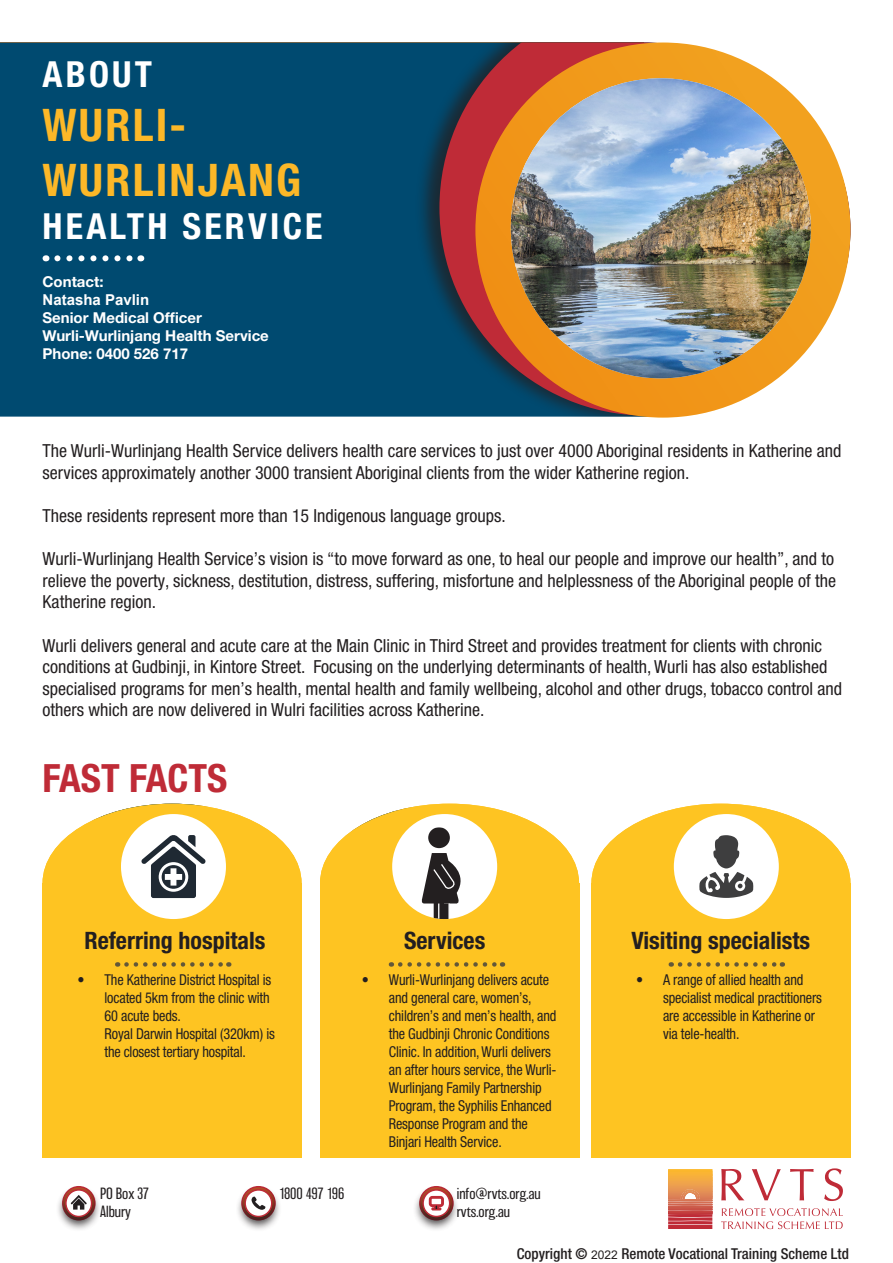
<style>
.page{position:relative;width:893px;height:1263px;background:#fff}
.page>*{position:absolute;margin:0;border:0;box-sizing:border-box;transform-origin:0 0}
.Text{font:700 condensed 45px/54px "Helvetica Neue LT Pro";letter-spacing:.05em;color:#fcb828}
.Text-2{font:700 condensed 39px "Helvetica Neue LT Pro";color:#bf2b37}
.Text-3{font:700 condensed 36px "Helvetica Neue LT Pro";letter-spacing:.09em;color:#fff}
.Subtitle{font:700 condensed 24px "Helvetica Neue LT Pro";color:#231f20}
.t1{font:condensed 18px/21.6px "Helvetica Neue LT Pro";color:#231f20}
.t2{font:condensed 15px/18px "Helvetica Neue LT Pro";letter-spacing:-.01em;color:#231f20;scale:.95 1}
.Text-4{font:700 15px/18px "Helvetica Neue LT Pro";color:#fff}
.Text_2{font:500 condensed 15px "Helvetica Neue LT Pro";color:#231f20}
.Contact{font:200 15px "Balboa";color:#231f20}
.Contact-2{font:200 15px "Balboa";letter-spacing:-.025em;color:#231f20}
.s1{font-family:"Arial"}
.s2{font-family:"Arial";font-weight:400;font-stretch:normal;font-size:12px}
</style>
<div class="page">
<div style="left:0;top:43px;width:415px;height:374px;background:#004a70"></div>
<div style="left:415px;top:43px;width:435px;height:374px;background:#231f20;opacity:.75"></div>
<svg style="left:439px;top:43px;width:411px;height:373px"></svg>
<div style="left:475px;top:43px;width:375px;height:375px;background:#f1991a;border-radius:50%"></div>
<svg style="left:57px;top:255px;width:77px;height:6px"></svg>
<img style="left:511px;top:78px;width:300px;height:300px;border-radius:150px">
<div style="left:43px;top:816px;width:259px;height:342px;background:#fec422"></div>
<div style="left:43px;top:804px;width:199px;height:32px;background:#fff"></div>
<svg style="left:84px;top:804px;width:152px;height:21px"></svg>
<div style="left:43px;top:804px;width:259px;height:158px;background:#fec422;border-radius:50%"></div>
<div style="left:320px;top:804px;width:259px;height:354px;background:#fec422"></div>
<div style="left:320px;top:804px;width:129px;height:32px;background:#fff"></div>
<svg style="left:361px;top:804px;width:74px;height:21px"></svg>
<div style="left:320px;top:804px;width:259px;height:158px;background:#fec422;border-radius:50%"></div>
<div style="left:591px;top:804px;width:259px;height:354px;background:#fec422"></div>
<div style="left:591px;top:804px;width:60px;height:32px;background:#fff"></div>
<div style="left:591px;top:804px;width:259px;height:158px;background:#fec422;border-radius:50%"></div>
<svg style="left:126px;top:962px;width:103px;height:5px"></svg>
<svg style="left:400px;top:962px;width:103px;height:14px"></svg>
<svg style="left:680px;top:962px;width:103px;height:5px"></svg>
<div style="left:674px;top:814px;width:105px;height:105px;background:#fff;border-radius:52px"></div>
<svg style="left:699px;top:835px;width:54px;height:63px"></svg>
<div style="left:392px;top:814px;width:105px;height:105px;background:#fff;border-radius:50%"></div>
<div style="left:428px;top:827px;width:22px;height:21px;background:#231f20;border-radius:50%"></div>
<svg style="left:421px;top:853px;width:48px;height:66px"></svg>
<div style="left:121px;top:814px;width:105px;height:105px;background:#fff;border-radius:52px"></div>
<svg style="left:136px;top:835px;width:72px;height:74px"></svg>
<svg style="left:721px;top:1169px;width:23px;height:31px"></svg>
<svg style="left:752px;top:1169px;width:29px;height:31px"></svg>
<svg style="left:790px;top:1169px;width:24px;height:31px"></svg>
<svg style="left:824px;top:1168px;width:19px;height:33px"></svg>
<svg style="left:721px;top:1208px;width:122px;height:21px"></svg>
<svg style="left:712px;top:1169px;width:1px;height:60px"></svg>
<hr style="left:668px;top:1213px;width:44px;height:1px;background:#c1393b">
<hr style="left:668px;top:1212px;width:44px;height:1px;background:#c4403e">
<hr style="left:668px;top:1211px;width:44px;height:1px;background:#c54642">
<hr style="left:668px;top:1200px;width:44px;height:1px;background:#d77554">
<svg style="left:668px;top:1214px;width:44px;height:15px"></svg>
<hr style="left:668px;top:1210px;width:44px;height:1px;background:#c74b44">
<hr style="left:668px;top:1209px;width:44px;height:1px;background:#c95045">
<hr style="left:668px;top:1208px;width:44px;height:1px;background:#ca5547">
<hr style="left:668px;top:1207px;width:44px;height:1px;background:#cc5a4a">
<hr style="left:668px;top:1206px;width:44px;height:1px;background:#cd5e4b">
<hr style="left:668px;top:1199px;width:44px;height:1px;background:#d87855">
<hr style="left:668px;top:1198px;width:44px;height:1px;background:#da7b55">
<hr style="left:668px;top:1197px;width:44px;height:1px;background:#db7e55">
<hr style="left:668px;top:1196px;width:44px;height:1px;background:#dd8256">
<hr style="left:668px;top:1195px;width:44px;height:1px;background:#de8656">
<hr style="left:668px;top:1194px;width:44px;height:1px;background:#df8856">
<hr style="left:668px;top:1193px;width:44px;height:1px;background:#e18b56">
<hr style="left:668px;top:1192px;width:44px;height:1px;background:#e28d54">
<hr style="left:668px;top:1191px;width:44px;height:1px;background:#e49054">
<hr style="left:668px;top:1190px;width:44px;height:1px;background:#e69353">
<hr style="left:668px;top:1189px;width:44px;height:1px;background:#e79553">
<hr style="left:668px;top:1188px;width:44px;height:1px;background:#e89853">
<hr style="left:668px;top:1187px;width:44px;height:1px;background:#e99a51">
<hr style="left:668px;top:1186px;width:44px;height:1px;background:#ea9c50">
<hr style="left:668px;top:1185px;width:44px;height:1px;background:#ec9f4e">
<hr style="left:668px;top:1184px;width:44px;height:1px;background:#eea14c">
<hr style="left:668px;top:1183px;width:44px;height:1px;background:#efa34b">
<hr style="left:668px;top:1182px;width:44px;height:1px;background:#f0a549">
<hr style="left:668px;top:1181px;width:44px;height:1px;background:#f1a747">
<hr style="left:668px;top:1180px;width:44px;height:1px;background:#f3a944">
<hr style="left:668px;top:1179px;width:44px;height:1px;background:#f4ab42">
<hr style="left:668px;top:1178px;width:44px;height:1px;background:#f5ad40">
<hr style="left:668px;top:1177px;width:44px;height:1px;background:#f6ae3e">
<hr style="left:668px;top:1176px;width:44px;height:1px;background:#f7b03b">
<hr style="left:668px;top:1175px;width:44px;height:1px;background:#f8b239">
<hr style="left:668px;top:1174px;width:44px;height:1px;background:#f9b337">
<hr style="left:668px;top:1173px;width:44px;height:1px;background:#fab434">
<hr style="left:668px;top:1172px;width:44px;height:1px;background:#fbb533">
<hr style="left:668px;top:1171px;width:44px;height:1px;background:#fab62d">
<hr style="left:668px;top:1170px;width:44px;height:1px;background:#fcb72c">
<hr style="left:668px;top:1169px;width:44px;height:1px;background:#fcb829">
<hr style="left:668px;top:1205px;width:44px;height:1px;background:#cf624d">
<hr style="left:668px;top:1204px;width:44px;height:1px;background:#d1664f">
<hr style="left:668px;top:1203px;width:44px;height:1px;background:#d26950">
<hr style="left:668px;top:1202px;width:44px;height:1px;background:#d46e52">
<hr style="left:668px;top:1201px;width:44px;height:1px;background:#d46f52">
<div style="left:56px;top:1185px;width:46px;height:47px;background:#231f20;opacity:.8"></div>
<svg style="left:66px;top:1190px;width:26px;height:26px"></svg>
<div style="left:65px;top:1189px;width:27px;height:28px;border:2px solid #bf2b37;border-radius:50%"></div>
<svg style="left:71px;top:1195px;width:16px;height:14px"></svg>
<div style="left:235px;top:1185px;width:47px;height:47px;background:#231f20;opacity:.8"></div>
<div style="left:245px;top:1190px;width:27px;height:26px;background:#fff;border-radius:50%"></div>
<div style="left:244px;top:1189px;width:28px;height:28px;border:2px solid #bf2b37;border-radius:50%"></div>
<svg style="left:252px;top:1196px;width:13px;height:14px"></svg>
<div style="left:413px;top:1185px;width:47px;height:47px;background:#231f20;opacity:.8"></div>
<svg style="left:423px;top:1190px;width:27px;height:26px"></svg>
<div style="left:422px;top:1189px;width:28px;height:28px;border:2px solid #bf2b37;border-radius:50%"></div>
<svg style="left:428px;top:1195px;width:17px;height:16px"></svg>
<p class="Text-3" style="left:43px;top:53px;width:111px">ABOUT</p>
<p class="Text" style="left:43px;top:99px;width:260px">WURLI-<br>WURLINJANG</p>
<p class="Text-3" style="left:43px;top:204px;width:282px">HEALTH SERVICE</p>
<p class="Text-4" style="left:43px;top:272px;width:228px">Contact:<br><span class="s1">Natasha Pavlin<br></span>Senior Medical Officer<br>Wurli-Wurlinjang Health Service<br>Phone: 0400 526 717</p>
<p class="t1" style="left:43px;top:440px;width:800px">The Wurli-Wurlinjang Health Service delivers health care services to just over 4000 Aboriginal residents in Katherine and services approximately another 3000 transient Aboriginal clients from the wider Katherine region.</p>
<p class="t1" style="left:43px;top:505px;width:465px">These residents represent more than 15 Indigenous language groups.</p>
<p class="t1" style="left:43px;top:548px;width:795px;text-align:justify">Wurli-Wurlinjang Health Service’s vision is “to move forward as one, to heal our people and improve our health”, and to relieve the poverty, sickness, destitution, distress, suffering, misfortune and helplessness of the Aboriginal people of the Katherine region.</p>
<p class="t1" style="left:43px;top:634px;width:801px">Wurli delivers general and acute care at the Main Clinic in Third Street and provides treatment for clients with chronic conditions at Gudbinji, in Kintore Street. Focusing on the underlying determinants of health, Wurli has also established specialised programs for men’s health, mental health and family wellbeing, alcohol and other drugs, tobacco control and others which are now delivered in Wulri facilities across Katherine.</p>
<p class="Text-2" style="left:43px;top:755px;width:186px">FAST FACTS</p>
<p class="Subtitle" style="left:84px;top:926px;width:183px">Referring hospitals</p>
<p class="t2" style="left:104px;top:970px;width:181px;text-indent:-27px">• The Katherine District Hospital is located 5km from the clinic with<br>60 acute beds.<br>Royal Darwin Hospital (320km) is the closest tertiary hospital.</p>
<p class="Subtitle" style="left:404px;top:926px;width:83px">Services</p>
<p class="t2" style="left:389px;top:970px;width:178px;text-indent:-27px">• Wurli-Wurlinjang delivers acute and general care, women’s, children’s and men’s health, and the Gudbinji Chronic Conditions<br>Clinic. In addition, Wurli delivers an after hours service, the Wurli-<br>Wurlinjang Family Partnership<br>Program, the Syphilis Enhanced<br>Response Program and the<br>Binjari Health Service.</p>
<p class="Subtitle" style="left:631px;top:926px;width:180px">Visiting specialists</p>
<p class="t2" style="left:663px;top:970px;width:169px;text-indent:-27px">• A range of allied health and specialist medical practitioners are accessible in Katherine or via tele-health.</p>
<p class="Contact" style="left:100px;top:1185px;width:51px">PO Box 37</p>
<p class="Contact" style="left:100px;top:1203px;width:32px">Albury</p>
<p class="Contact-2" style="left:279px;top:1185px;width:67px">1800 497 196</p>
<p class="Contact" style="left:457px;top:1185px;width:86px">info@rvts.org.au</p>
<p class="Contact" style="left:457px;top:1203px;width:55px">rvts.org.au</p>
<p class="Text_2" style="left:517px;top:1245px;width:334px">Copyright © <span class="s2">2022</span> Remote Vocational Training Scheme Ltd</p>
</div>
